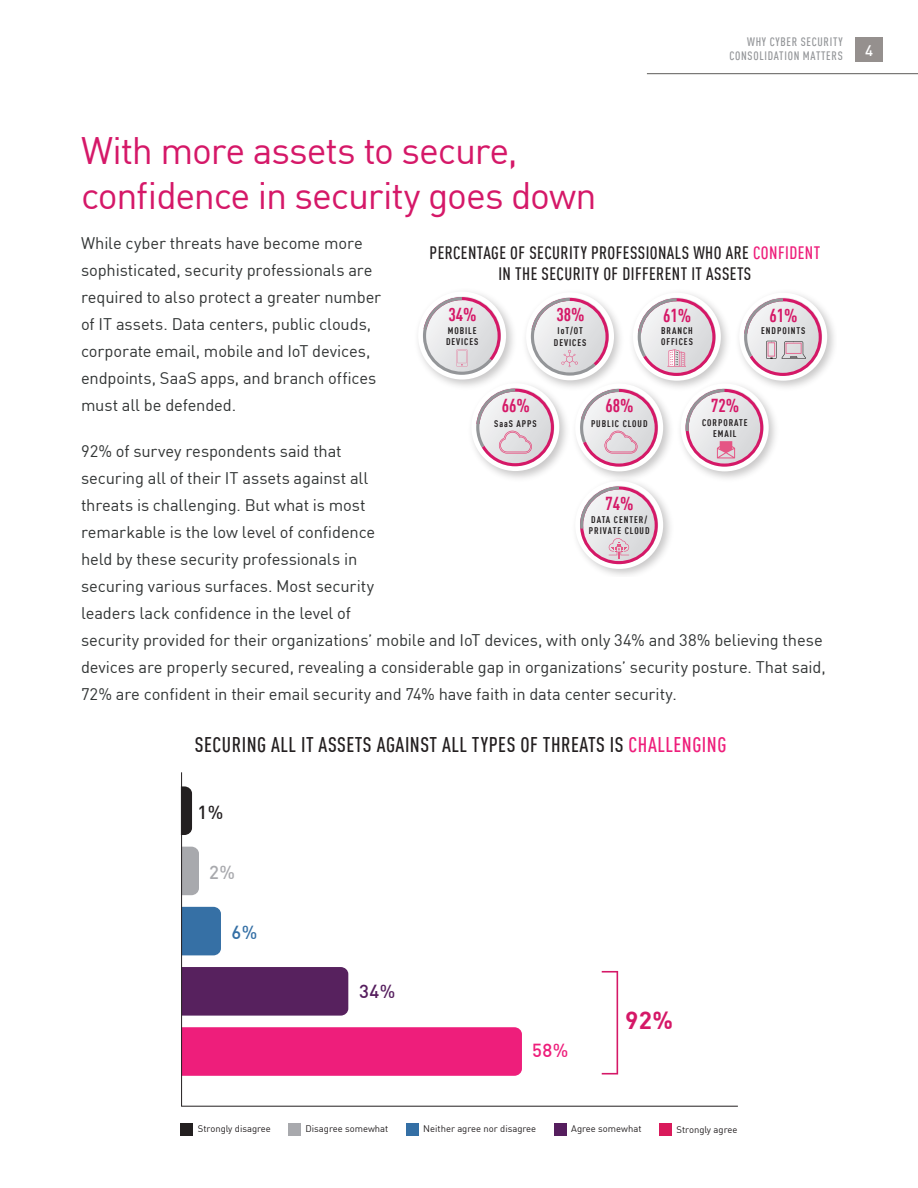
<style>
.page{position:relative;width:918px;height:1188px;background:#fff}
.page>*{position:absolute;margin:0;border:0;box-sizing:border-box;transform-origin:0 0}
.Section_Header{font:37.5px/45px "DIN Pro";letter-spacing:-.03em;color:#d51868}
.t1{font:700 24.3px "DIN Pro";color:#d51867}
.t2{font:500 condensed 20.85px "DIN Pro";letter-spacing:.025em;color:#231f20}
.t3{font:700 condensed 18.45px "DIN Pro";color:#d51867}
.t4{font:500 18.45px "DIN Pro";color:#561e5e}
.t5{font:500 18.45px "DIN Pro";color:#ee1e7b}
.t6{font:500 18.45px "DIN Pro";color:#a8a9ad}
.t7{font:500 18.45px "DIN Pro";color:#346fa5}
.t8{font:500 18.45px "DIN Pro";color:#231f20}
.t9{font:500 condensed 17.7px/20.5px "DIN Pro";letter-spacing:.025em;color:#231f20;text-align:center}
.Body_Copy{font:16.5px/27px "DIN Pro";letter-spacing:-.01em;color:#313434}
.t10{font:500 15px "DIN Pro";color:#fff}
.t11{font:500 condensed 12px/13.5px "DIN Pro";letter-spacing:.06em;color:#939598;text-align:right}
.t12{font:700 condensed 9.45px/11.4px "DIN Pro";letter-spacing:.1em;color:#231f20}
.t13{font:9.45px "DIN Pro";color:#231f20}
.s1{color:#ee1e7b}
</style>
<div class="page">
<div style="left:856px;top:38px;width:27px;height:24px;background:#95908e"></div>
<hr style="left:647px;top:73px;width:271px;height:1px;background:#5c5b59">
<div style="left:180px;top:1123px;width:13px;height:13px;background:#231f20"></div>
<div style="left:289px;top:1123px;width:12px;height:13px;background:#a8a9ad"></div>
<div style="left:406px;top:1123px;width:13px;height:13px;background:#346fa5"></div>
<div style="left:554px;top:1123px;width:13px;height:13px;background:#561e5e"></div>
<div style="left:659px;top:1123px;width:13px;height:13px;background:#d91a5b"></div>
<hr style="left:181px;top:1106px;width:557px;height:1px;background:#231f20">
<svg style="left:602px;top:971px;width:16px;height:104px"></svg>
<div style="left:182px;top:967px;width:166px;height:49px;background:#57215e"></div>
<div style="left:182px;top:907px;width:39px;height:48px;background:#3670a5"></div>
<svg style="left:182px;top:847px;width:17px;height:48px"></svg>
<div style="left:182px;top:1027px;width:340px;height:49px;background:#ee1e7b"></div>
<svg style="left:182px;top:786px;width:10px;height:49px"></svg>
<hr style="left:181px;top:772px;width:1px;height:334px;background:#231f20">
<img style="left:576px;top:485px;width:94px;height:90px">
<div style="left:575px;top:481px;width:88px;height:88px;background:#fff;border-radius:50%"></div>
<svg style="left:580px;top:486px;width:78px;height:78px"></svg>
<img style="left:472px;top:400px;width:94px;height:78px">
<div style="left:471px;top:383px;width:88px;height:88px;background:#fff;border-radius:50%"></div>
<img style="left:576px;top:400px;width:94px;height:85px">
<div style="left:575px;top:383px;width:88px;height:88px;background:#fff;border-radius:50%"></div>
<svg style="left:580px;top:394px;width:78px;height:73px"></svg>
<img style="left:681px;top:400px;width:95px;height:79px">
<div style="left:681px;top:383px;width:88px;height:88px;background:#fff;border-radius:50%"></div>
<svg style="left:686px;top:395px;width:77px;height:72px"></svg>
<img style="left:418px;top:292px;width:208px;height:102px">
<div style="left:418px;top:292px;width:88px;height:88px;background:#fff;border-radius:50%"></div>
<svg style="left:423px;top:297px;width:78px;height:78px"></svg>
<div style="left:526px;top:292px;width:88px;height:88px;background:#fff;border-radius:50%"></div>
<svg style="left:531px;top:298px;width:78px;height:78px"></svg>
<img style="left:626px;top:293px;width:106px;height:102px">
<div style="left:633px;top:293px;width:88px;height:88px;background:#fff;border-radius:50%"></div>
<svg style="left:638px;top:298px;width:77px;height:78px"></svg>
<img style="left:732px;top:293px;width:102px;height:102px">
<div style="left:739px;top:293px;width:88px;height:88px;background:#fff;border-radius:50%"></div>
<svg style="left:744px;top:298px;width:78px;height:78px"></svg>
<svg style="left:476px;top:389px;width:78px;height:77px"></svg>
<p class="t11" style="left:729px;top:34px;width:115px">WHY CYBER SECURITY<br>CONSOLIDATION MATTERS</p>
<p class="t10" style="left:865px;top:39px;width:9px">4</p>
<p class="Section_Header" style="left:81px;top:125px;width:517px">With more assets to secure, confidence in security goes down</p>
<p class="Body_Copy" style="left:81px;top:229px;width:302px">While cyber threats have become more sophisticated, security professionals are required to also protect a greater number of IT assets. Data centers, public clouds, corporate email, mobile and IoT devices, endpoints, SaaS apps, and branch offices must all be defended.</p>
<p class="Body_Copy" style="left:81px;top:437px;width:746px">92% of survey respondents said that<br>securing all of their IT assets against all<br>threats is challenging. But what is most<br>remarkable is the low level of confidence<br>held by these security professionals in<br>securing various surfaces. Most security<br>leaders lack confidence in the level of<br>security provided for their organizations’ mobile and IoT devices, with only 34% and 38% believing these devices are properly secured, revealing a considerable gap in organizations’ security posture. That said, 72% are confident in their email security and 74% have faith in data center security.</p>
<p class="t9" style="left:430px;top:242px;width:392px">PERCENTAGE OF SECURITY PROFESSIONALS WHO ARE <span class="s1">CONFIDENT<br></span>IN THE SECURITY OF DIFFERENT IT ASSETS</p>
<p class="t3" style="left:448px;top:300px;width:30px">34%</p>
<p class="t3" style="left:556px;top:301px;width:30px">38%</p>
<p class="t3" style="left:663px;top:302px;width:30px">61%</p>
<p class="t3" style="left:770px;top:302px;width:30px">61%</p>
<p class="t12" style="left:446px;top:324px;width:34px">MOBILE<br>DEVICES</p>
<p class="t12" style="left:554px;top:325px;width:34px;text-align:center">IoT/OT<br>DEVICES</p>
<p class="t12" style="left:661px;top:324px;width:33px">BRANCH<br>OFFICES</p>
<p class="t12" style="left:761px;top:324px;width:46px">ENDPOINTS</p>
<p class="t3" style="left:502px;top:392px;width:30px">66%</p>
<p class="t3" style="left:606px;top:392px;width:30px">68%</p>
<p class="t3" style="left:711px;top:392px;width:30px">72%</p>
<p class="t12" style="left:702px;top:416px;width:47px;text-align:center">CORPORATE<br>EMAIL</p>
<p class="t12" style="left:494px;top:417px;width:44px">SaaS APPS</p>
<p class="t12" style="left:591px;top:417px;width:58px">PUBLIC CLOUD</p>
<p class="t3" style="left:606px;top:490px;width:30px">74%</p>
<p class="t12" style="left:589px;top:513px;width:62px">DATA CENTER/<br>PRIVATE CLOUD</p>
<p class="t2" style="left:195px;top:729px;width:533px">SECURING ALL IT ASSETS AGAINST ALL TYPES OF THREATS IS <span class="s1">CHALLENGING</span></p>
<p class="t8" style="left:198px;top:798px;width:27px">1%</p>
<p class="t6" style="left:209px;top:858px;width:27px">2%</p>
<p class="t7" style="left:232px;top:918px;width:27px">6%</p>
<p class="t4" style="left:359px;top:977px;width:38px">34%</p>
<p class="t5" style="left:532px;top:1036px;width:38px">58%</p>
<p class="t1" style="left:625px;top:1001px;width:50px">92%</p>
<p class="t13" style="left:198px;top:1122px;width:74px">Strongly disagree</p>
<p class="t13" style="left:305px;top:1122px;width:84px">Disagree somewhat</p>
<p class="t13" style="left:423px;top:1122px;width:114px">Neither agree nor disagree</p>
<p class="t13" style="left:571px;top:1122px;width:72px">Agree somewhat</p>
<p class="t13" style="left:677px;top:1122px;width:62px">Strongly agree</p>
</div>
